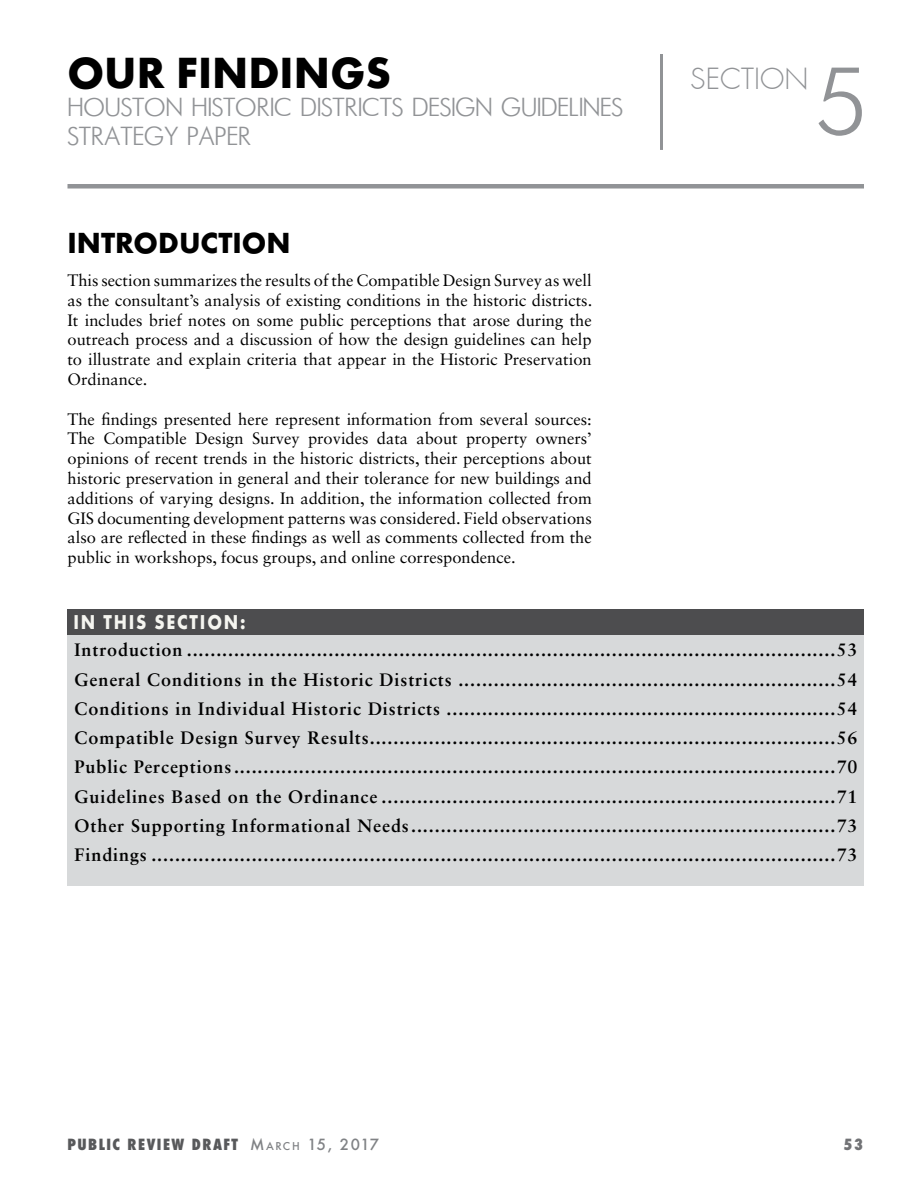
<style>
.page{position:relative;width:918px;height:1188px;background:#fff}
.page>*{position:absolute;margin:0;border:0;box-sizing:border-box;transform-origin:0 0}
.t1{font:300 105px "Futura";color:#919396}
.t2{font:700 45px "Futura T";color:#000}
.t3{font:700 30px "Futura T";color:#000}
.t4{font:300 28.5px/28.5px "Futura";color:#919396}
.t5{font:300 28.5px "Futura";color:#919396}
.t6{font:700 20.7px "Futura T";letter-spacing:.1em;color:#f5f5f0;scale:.87 1}
.t7{font:700 18px/29.2px "Sabon LT Std";letter-spacing:.05em;color:#000;text-align:justify}
.t8{font:16.5px/19.8px "Sabon LT Std";color:#000;text-align:justify}
.t9{font:800 condensed 15px "Futura";letter-spacing:.1em;color:#58595b}
.t10{font:800 condensed 15px "Futura";color:#717275}
.s1{font-weight:500;font-stretch:normal;color:#808285}
.s2{font-weight:500;font-stretch:normal;font-size:10.5px;color:#808285}
</style>
<div class="page">
<div style="left:67px;top:610px;width:797px;height:25px;background:#4d4d4f"></div>
<div style="left:67px;top:635px;width:797px;height:251px;background:#d7d9da"></div>
<div style="left:68px;top:184px;width:796px;height:5px;background:#919396"></div>
<hr style="left:660px;top:54px;width:3px;height:96px;background:#919396">
<h2 class="t2" style="left:68px;top:46px;width:325px">OUR FINDINGS</h2>
<h3 class="t4" style="left:68px;top:94px;width:557px">HOUSTON HISTORIC DISTRICTS DESIGN GUIDELINES<br>STRATEGY PAPER</h3>
<h3 class="t3" style="left:68px;top:225px;width:225px">INTRODUCTION</h3>
<p class="t8" style="left:68px;top:270px;width:526px">This section summarizes the results of the Compatible Design Survey as well as the consultant’s analysis of existing conditions in the historic districts.<br>It includes brief notes on some public perceptions that arose during the outreach process and a discussion of how the design guidelines can help to illustrate and explain criteria that appear in the Historic Preservation Ordinance.</p>
<p class="t8" style="left:68px;top:409px;width:526px">The findings presented here represent information from several sources:<br>The Compatible Design Survey provides data about property owners’ opinions of recent trends in the historic districts, their perceptions about historic preservation in general and their tolerance for new buildings and additions of varying designs. In addition, the information collected from GIS documenting development patterns was considered. Field observations also are reflected in these findings as well as comments collected from the public in workshops, focus groups, and online correspondence.</p>
<p class="t6" style="left:73px;top:610px;width:199px">IN THIS SECTION:</p>
<h3 class="t5" style="left:690px;top:61px;width:120px">SECTION</h3>
<h1 class="t1" style="left:817px;top:46px;width:50px">5</h1>
<p class="t7" style="left:75px;top:635px;width:785px">Introduction ..............................................................................................................53<br>General Conditions in the Historic Districts ................................................................54<br>Conditions in Individual Historic Districts ..................................................................54<br>Compatible Design Survey Results...............................................................................56<br>Public Perceptions......................................................................................................70<br>Guidelines Based on the Ordinance .............................................................................71<br>Other Supporting Informational Needs........................................................................73<br>Findings ....................................................................................................................73</p>
<p class="t9" style="left:67px;top:1134px;width:313px">PUBLIC REVIEW DRAFT <span class="s1">M</span><span class="s2">arch</span> <span class="s1">15, 2017</span></p>
<p class="t10" style="left:844px;top:1134px;width:21px">53</p>
</div>
